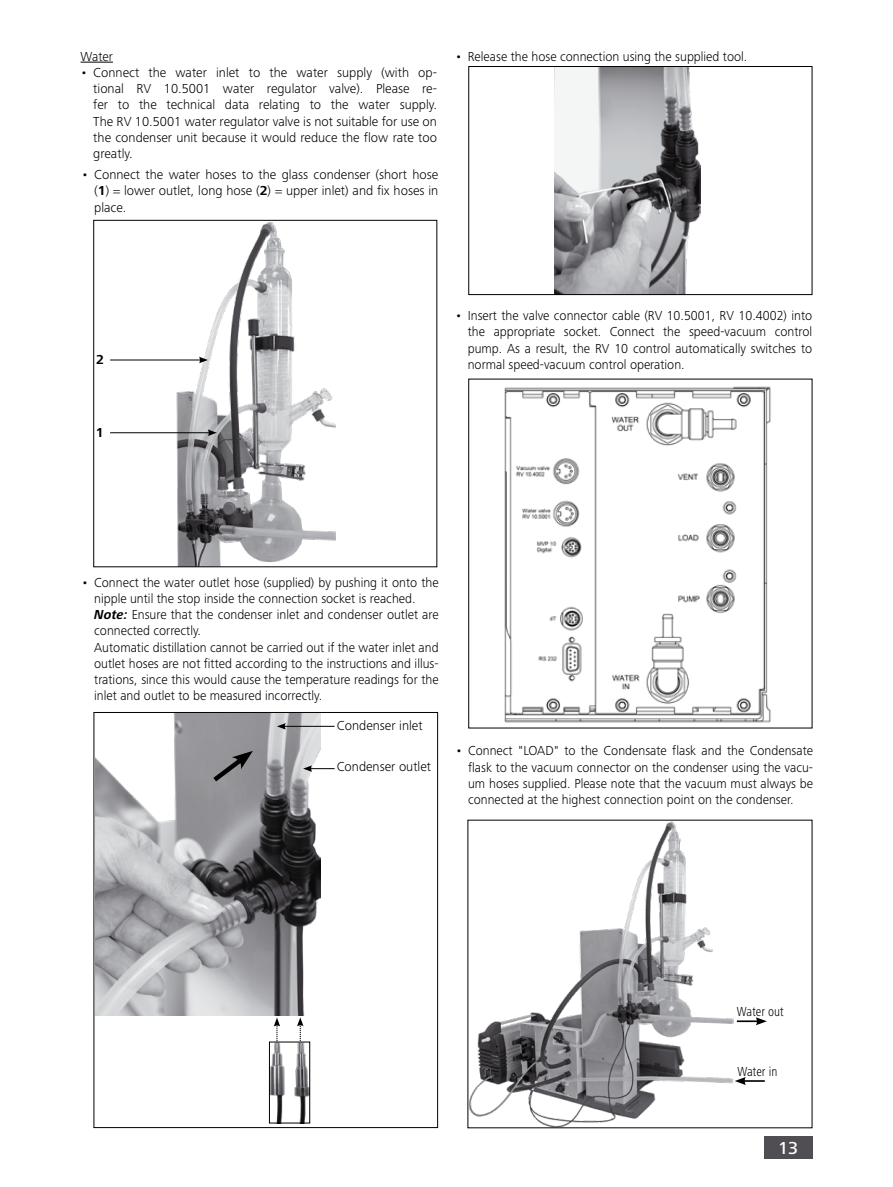
<style>
.page{position:relative;width:893px;height:1187px;background:#fff}
.page>*{position:absolute;margin:0;border:0;box-sizing:border-box;transform-origin:0 0}
.t1{font:500 18px "Frutiger Next IKA";color:#fff}
.t2{font:300 13.5px/16.2px "Frutiger Next IKA";color:#000;text-align:justify}
.t3{font:300 condensed 13.5px "Frutiger Next IKA";color:#000}
.t4{font:700 13.5px "Frutiger Next IKA";color:#000}
.s1{font-weight:700}
.s2{font-weight:700;font-style:italic}
</style>
<div class="page">
<div style="left:764px;top:1135px;width:48px;height:23px;background:#504e53"></div>
<hr style="left:81px;top:62px;width:32px;height:1px;background:#000">
<img style="left:177px;top:222px;width:158px;height:343px">
<hr style="left:110px;top:432px;width:100px;height:1px;background:#000">
<svg style="left:208px;top:429px;width:9px;height:7px"></svg>
<hr style="left:110px;top:360px;width:91px;height:1px;background:#000">
<svg style="left:199px;top:357px;width:9px;height:6px"></svg>
<img style="left:555px;top:68px;width:145px;height:225px">
<div style="left:469px;top:66px;width:343px;height:229px;border:1px solid #000"></div>
<img style="left:96px;top:714px;width:225px;height:301px">
<hr style="left:283px;top:726px;width:52px;height:1px;background:#000">
<svg style="left:277px;top:723px;width:9px;height:6px"></svg>
<svg style="left:303px;top:765px;width:32px;height:6px"></svg>
<svg style="left:208px;top:750px;width:45px;height:36px;background:#7c7b7f"></svg>
<img style="left:271px;top:1043px;width:37px;height:78px">
<div style="left:269px;top:1041px;width:41px;height:82px;border:1px solid #000"></div>
<svg style="left:274px;top:1017px;width:6px;height:24px"></svg>
<svg style="left:297px;top:1017px;width:7px;height:23px"></svg>
<img style="left:504px;top:386px;width:267px;height:337px">
<img style="left:470px;top:822px;width:263px;height:303px">
<svg style="left:737px;top:1017px;width:30px;height:8px"></svg>
<svg style="left:735px;top:1077px;width:30px;height:7px"></svg>
<div style="left:94px;top:712px;width:344px;height:415px;border:1px solid #000"></div>
<p class="t2" style="left:81px;top:48px;width:34px">Water</p>
<p class="t2" style="left:93px;top:64px;width:345px;text-indent:-13px">• Connect the water inlet to the water supply (with op&shy;tional RV 10.5001 water regulator valve). Please re&shy;fer to the technical data relating to the water supply.<br>The RV 10.5001 water regulator valve is not suitable for use on the condenser unit because it would reduce the flow rate too greatly.</p>
<p class="t2" style="left:94px;top:166px;width:345px;text-indent:-13px">• Connect the water hoses to the glass condenser (short hose (<span class="s1">1</span>) = lower outlet, long hose (<span class="s1">2</span>) = upper inlet) and fix hoses in place.</p>
<p class="t2" style="left:455px;top:48px;width:294px">• Release the hose connection using the supplied tool.</p>
<p class="t4" style="left:96px;top:352px;width:9px">2</p>
<p class="t4" style="left:96px;top:424px;width:9px">1</p>
<p class="t2" style="left:468px;top:307px;width:346px;text-indent:-13px">• Insert the valve connector cable (RV 10.5001, RV 10.4002) into the appropriate socket. Connect the speed-vacuum control pump. As a result, the RV 10 control automatically switches to normal speed-vacuum control operation.</p>
<p class="t2" style="left:94px;top:574px;width:346px;text-align:left;text-indent:-13px">• Connect the water outlet hose (supplied) by pushing it onto the nipple until the stop inside the connection socket is reached.<br><span class="s2">Note:</span> Ensure that the condenser inlet and condenser outlet are connected correctly.<br>Automatic distillation cannot be carried out if the water inlet and outlet hoses are not fitted according to the instructions and illus&shy;trations, since this would cause the temperature readings for the inlet and outlet to be measured incorrectly.</p>
<p class="t2" style="left:337px;top:717px;width:87px">Condenser inlet</p>
<p class="t2" style="left:337px;top:758px;width:96px">Condenser outlet</p>
<p class="t2" style="left:468px;top:742px;width:346px;text-indent:-13px">• Connect "LOAD" to the Condensate flask and the Condensate flask to the vacuum connector on the condenser using the vacu&shy;um hoses supplied. Please note that the vacuum must always be connected at the highest connection point on the condenser.</p>
<p class="t3" style="left:737px;top:1003px;width:48px">Water out</p>
<p class="t3" style="left:737px;top:1063px;width:41px">Water in</p>
<h1 class="t1" style="left:778px;top:1137px;width:22px">13</h1>
</div>
